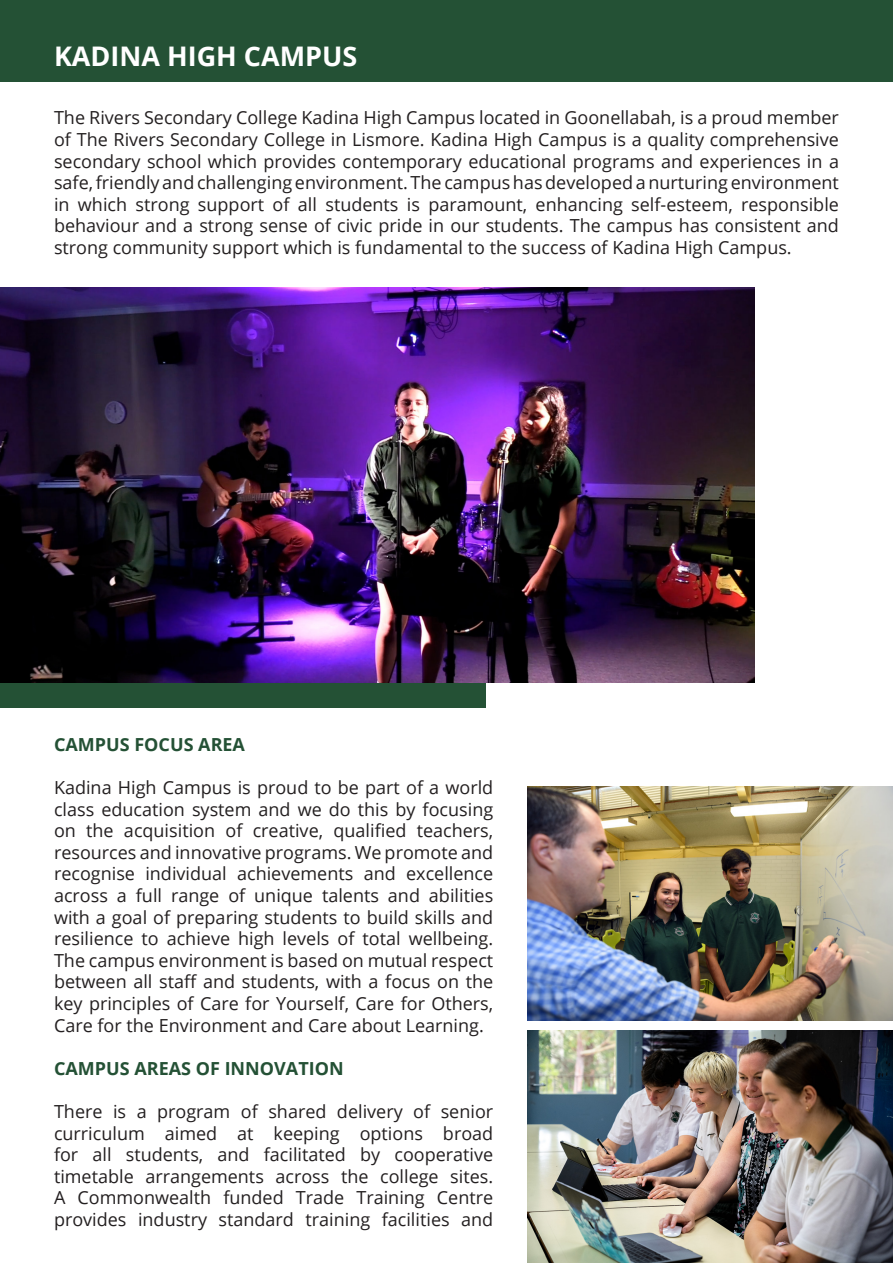
<style>
.page{position:relative;width:893px;height:1263px;background:#fff}
.page>*{position:absolute;margin:0;border:0;box-sizing:border-box;transform-origin:0 0}
.t1{font:700 27px "Open Sans";color:#fff}
.t2{font:18px/21.6px "Open Sans";color:#231f20;text-align:justify}
.t3{font:700 18px "Open Sans";color:#245135}
</style>
<div class="page">
<div style="left:0;top:0;width:893px;height:82px;background:#245135"></div>
<img style="left:527px;top:1030px;width:366px;height:233px">
<img style="left:527px;top:787px;width:366px;height:233px">
<div style="left:0;top:596px;width:486px;height:112px;background:#245135"></div>
<img style="left:0;top:287px;width:755px;height:395px">
<h1 class="t1" style="left:54px;top:37px;width:305px">KADINA HIGH CAMPUS</h1>
<p class="t2" style="left:54px;top:107px;width:786px">The Rivers Secondary College Kadina High Campus located in Goonellabah, is a proud member of The Rivers Secondary College in Lismore. Kadina High Campus is a quality comprehensive secondary school which provides contemporary educational programs and experiences in a safe, friendly and challenging environment. The campus has developed a nurturing environment in which strong support of all students is paramount, enhancing self-esteem, responsible behaviour and a strong sense of civic pride in our students. The campus has consistent and strong community support which is fundamental to the success of Kadina High Campus.</p>
<p class="t3" style="left:54px;top:731px;width:193px">CAMPUS FOCUS AREA</p>
<p class="t2" style="left:54px;top:776px;width:441px">Kadina High Campus is proud to be part of a world class education system and we do this by focusing on the acquisition of creative, qualified teachers, resources and innovative programs. We promote and recognise individual achievements and excellence across a full range of unique talents and abilities with a goal of preparing students to build skills and resilience to achieve high levels of total wellbeing.<br>The campus environment is based on mutual respect between all staff and students, with a focus on the key principles of Care for Yourself, Care for Others, Care for the Environment and Care about Learning.</p>
<p class="t3" style="left:54px;top:1055px;width:291px">CAMPUS AREAS OF INNOVATION</p>
<p class="t2" style="left:54px;top:1100px;width:441px">There is a program of shared delivery of senior curriculum aimed at keeping options broad for all students, and facilitated by cooperative timetable arrangements across the college sites.<br>A Commonwealth funded Trade Training Centre provides industry standard training facilities and</p>
</div>
